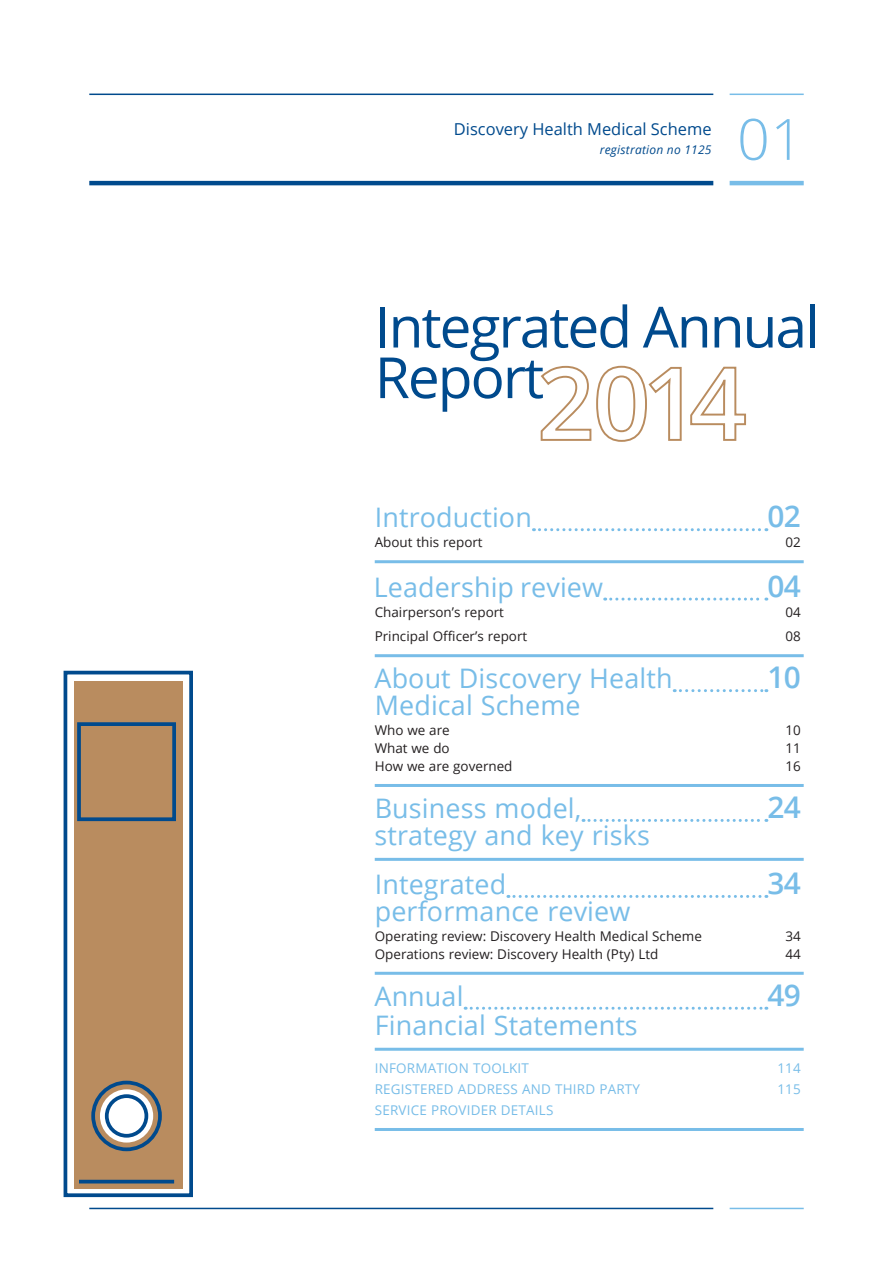
<style>
.page{position:relative;width:893px;height:1263px;background:#fff}
.page>*{position:absolute;margin:0;border:0;box-sizing:border-box;transform-origin:0 0}
.t1{font:300 57px "Open Sans";color:#78bde8}
.t2{font:56.85px/50.6px "Open Sans";letter-spacing:-.035em;color:#004a8d}
.t3{font:600 29.85px "Open Sans";letter-spacing:-.025em;color:#78bde8}
.t4{font:26.85px/49.1px "Open Sans";letter-spacing:.005em;color:#78bde8}
.t5{font:16.5px "Open Sans";color:#004a8d}
.t6{font:13.5px "Open Sans";color:#231f20}
.t7{font:13.5px "Open Sans";letter-spacing:.015em;color:#78bde8}
.t8{font:italic 12px "Open Sans";letter-spacing:.02em;color:#004a8d}
</style>
<div class="page">
<svg style="left:63px;top:670px;width:130px;height:528px;background:#ad957b"></svg>
<hr style="left:89px;top:94px;width:624px;height:1px;background:#004a8d">
<hr style="left:89px;top:181px;width:624px;height:4px;background:#004a8d">
<hr style="left:730px;top:94px;width:74px;height:1px;background:#78bde8">
<hr style="left:730px;top:181px;width:74px;height:4px;background:#78bde8">
<svg style="left:533px;top:528px;width:234px;height:3px"></svg>
<hr style="left:375px;top:560px;width:429px;height:3px;background:#78bde8">
<svg style="left:605px;top:598px;width:162px;height:3px"></svg>
<hr style="left:375px;top:654px;width:429px;height:3px;background:#78bde8">
<svg style="left:674px;top:689px;width:93px;height:3px"></svg>
<hr style="left:375px;top:784px;width:429px;height:3px;background:#78bde8">
<svg style="left:583px;top:819px;width:184px;height:3px"></svg>
<hr style="left:375px;top:858px;width:429px;height:3px;background:#78bde8">
<svg style="left:508px;top:895px;width:259px;height:3px"></svg>
<hr style="left:375px;top:972px;width:429px;height:3px;background:#78bde8">
<svg style="left:465px;top:1007px;width:302px;height:3px"></svg>
<hr style="left:375px;top:1048px;width:429px;height:3px;background:#78bde8">
<hr style="left:375px;top:1128px;width:429px;height:3px;background:#78bde8">
<svg style="left:540px;top:365px;width:142px;height:77px"></svg>
<svg style="left:690px;top:366px;width:56px;height:75px"></svg>
<hr style="left:89px;top:1208px;width:624px;height:1px;background:#004a8d">
<hr style="left:730px;top:1208px;width:74px;height:1px;background:#78bde8">
<p class="t5" style="left:454px;top:118px;width:259px">Discovery Health Medical Scheme</p>
<p class="t8" style="left:600px;top:141px;width:113px">registration no 1125</p>
<h1 class="t1" style="left:737px;top:100px;width:67px">01</h1>
<h2 class="t2" style="left:375px;top:300px;width:446px">Integrated Annual<br>Report</h2>
<h3 class="t4" style="left:375px;top:492px;width:159px">Introduction</h3>
<h3 class="t3" style="left:767px;top:496px;width:35px">02</h3>
<p class="t6" style="left:375px;top:533px;width:109px">About this report</p>
<p class="t6" style="left:785px;top:533px;width:17px">02</p>
<h3 class="t4" style="left:374px;top:562px;width:231px">Leadership review</h3>
<h3 class="t3" style="left:767px;top:565px;width:35px">04</h3>
<p class="t6" style="left:375px;top:603px;width:131px">Chairperson’s report</p>
<p class="t6" style="left:785px;top:603px;width:17px">04</p>
<p class="t6" style="left:375px;top:627px;width:154px">Principal Officer’s report</p>
<p class="t6" style="left:785px;top:627px;width:17px">08</p>
<h3 class="t4" style="left:374px;top:653px;width:300px">About Discovery Health</h3>
<h3 class="t3" style="left:767px;top:657px;width:35px">10</h3>
<h3 class="t4" style="left:375px;top:680px;width:207px">Medical Scheme</h3>
<p class="t6" style="left:375px;top:721px;width:76px">Who we are</p>
<p class="t6" style="left:785px;top:721px;width:17px">10</p>
<p class="t6" style="left:375px;top:739px;width:76px">What we do</p>
<p class="t6" style="left:785px;top:739px;width:17px">11</p>
<p class="t6" style="left:375px;top:757px;width:139px">How we are governed</p>
<p class="t6" style="left:785px;top:757px;width:17px">16</p>
<h3 class="t4" style="left:375px;top:783px;width:208px">Business model,</h3>
<h3 class="t3" style="left:767px;top:787px;width:35px">24</h3>
<h3 class="t4" style="left:374px;top:810px;width:277px">strategy and key risks<br>Integrated</h3>
<h3 class="t3" style="left:767px;top:863px;width:35px">34</h3>
<h3 class="t4" style="left:375px;top:886px;width:257px">performance review</h3>
<p class="t6" style="left:375px;top:927px;width:329px">Operating review: Discovery Health Medical Scheme</p>
<p class="t6" style="left:785px;top:927px;width:17px">34</p>
<p class="t6" style="left:375px;top:945px;width:285px">Operations review: Discovery Health (Pty) Ltd</p>
<p class="t6" style="left:785px;top:945px;width:17px">44</p>
<h3 class="t4" style="left:374px;top:971px;width:91px">Annual</h3>
<h3 class="t3" style="left:767px;top:975px;width:35px">49</h3>
<h3 class="t4" style="left:375px;top:1000px;width:265px">Financial Statements</h3>
<p class="t7" style="left:375px;top:1059px;width:156px">INFORMATION TOOLKIT</p>
<p class="t7" style="left:777px;top:1059px;width:25px">114</p>
<p class="t7" style="left:375px;top:1080px;width:267px">REGISTERED ADDRESS AND THIRD PARTY</p>
<p class="t7" style="left:777px;top:1080px;width:25px">115</p>
<p class="t7" style="left:375px;top:1101px;width:180px">SERVICE PROVIDER DETAILS</p>
</div>
